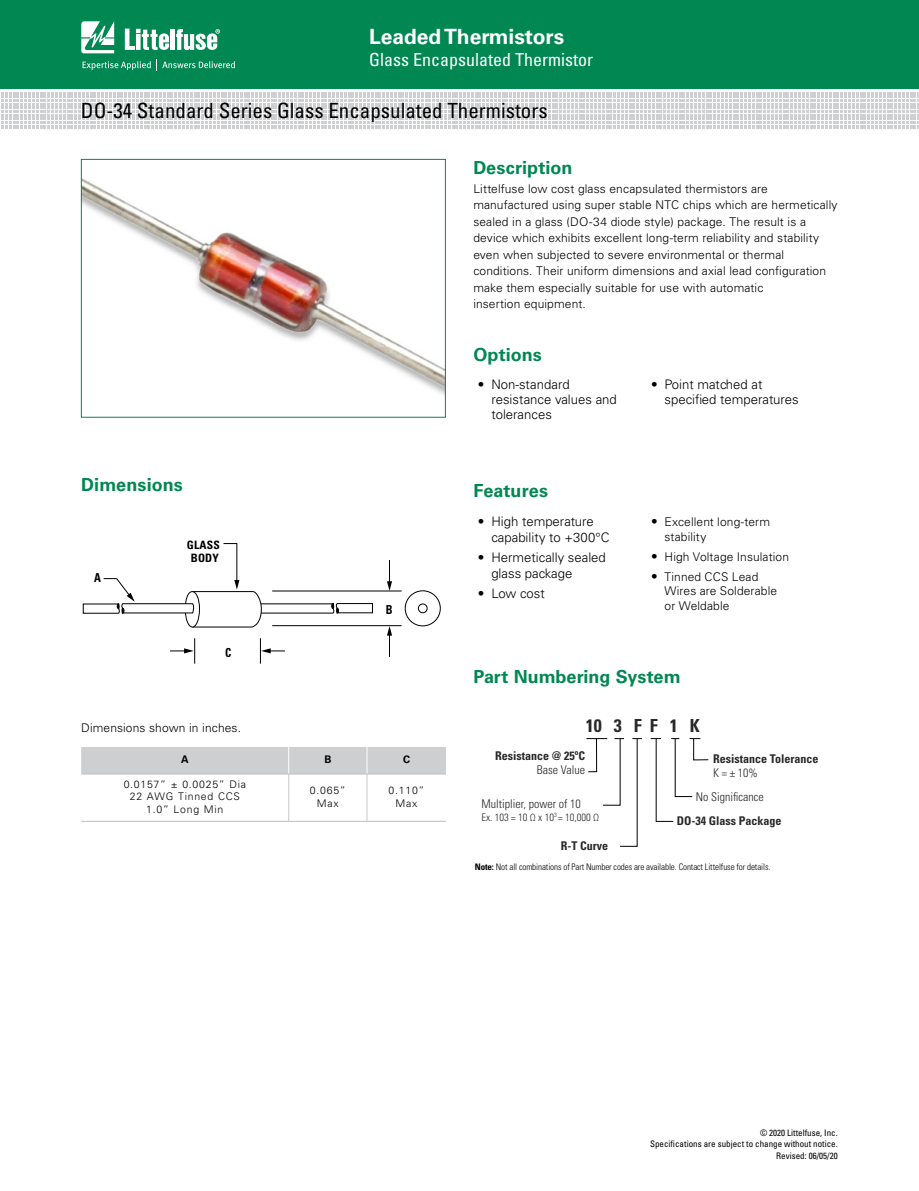
<style>
.page{position:relative;width:919px;height:1191px;background:#fff}
.page>*{position:absolute;margin:0;border:0;box-sizing:border-box;transform-origin:0 0}
.t1{font:condensed 21px "Univers LT Std";color:#000}
.t2{font:700 21px "Univers LT Std";color:#fff}
.t3{font:700 18px "Univers LT Std";color:#008752}
.t4{font:condensed 18px "Univers LT Std";color:#fff}
.t5{font:700 condensed 18px "Univers LT Std";color:#292829}
.t6{font:700 condensed 14.1px "Univers LT Std";color:#000}
.t7{font:300 13.2px/15px "Univers LT Std";color:#000}
.t8{font:700 condensed 12.45px "Univers LT Std";color:#000;scale:.9 1}
.t9{font:300 12px/16.5px "Univers LT Std";letter-spacing:.01em;color:#000}
.t10{font:700 condensed 12px "Univers LT Std";color:#292829}
.t11{font:300 condensed 12px "Univers LT Std";color:#292829}
.t12{font:700 condensed 11.55px/13.4px "Univers LT Std";letter-spacing:.025em;color:#000;text-align:center}
.t13{font:300 10.5px/12.6px "Univers LT Std";letter-spacing:.07em;color:#000;text-align:center}
.t14{font:300 condensed 10.5px "Univers LT Std";color:#292829}
.t15{font:700 10.5px "Univers LT Std";color:#000}
.t16{font:700 condensed 9.75px "Univers LT Std";color:#000}
.t17{font:condensed 9px/10.8px "Univers LT Std";color:#000;text-align:right}
.t18{font:300 condensed 9px "Univers LT Std";letter-spacing:-.01em;color:#000}
.s1{font-size:13.2px}
.s2{font-weight:700}
</style>
<div class="page">
<div style="left:0;top:0;width:918px;height:89px;background:#008752"></div>
<svg style="left:1px;top:92px;width:917px;height:35px"></svg>
<svg style="left:81px;top:21px;width:33px;height:32px"></svg>
<div style="left:170px;top:29px;width:5px;height:21px;background:#fff"></div>
<svg style="left:176px;top:29px;width:44px;height:21px"></svg>
<svg style="left:125px;top:29px;width:44px;height:21px"></svg>
<svg style="left:83px;top:60px;width:152px;height:11px"></svg>
<img style="left:83px;top:179px;width:360px;height:216px">
<div style="left:81px;top:159px;width:364px;height:258px;border:1px solid #008752"></div>
<hr style="left:81px;top:821px;width:208px;height:1px;background:#bcbec0">
<hr style="left:289px;top:821px;width:78px;height:1px;background:#bcbec0">
<hr style="left:367px;top:821px;width:79px;height:1px;background:#bcbec0">
<div style="left:81px;top:747px;width:365px;height:26px;background:#cdcfd0"></div>
<hr style="left:81px;top:773px;width:208px;height:1px;background:#bcbec0">
<hr style="left:289px;top:773px;width:78px;height:1px;background:#bcbec0">
<hr style="left:367px;top:773px;width:79px;height:1px;background:#bcbec0">
<hr style="left:288px;top:774px;width:1px;height:47px;background:#c7c8ca">
<hr style="left:367px;top:774px;width:1px;height:47px;background:#c7c8ca">
<svg style="left:170px;top:638px;width:25px;height:25px"></svg>
<svg style="left:260px;top:638px;width:25px;height:25px"></svg>
<hr style="left:272px;top:591px;width:129px;height:1px;background:#000">
<hr style="left:272px;top:625px;width:129px;height:1px;background:#000">
<svg style="left:387px;top:560px;width:5px;height:31px"></svg>
<svg style="left:387px;top:626px;width:5px;height:31px"></svg>
<svg style="left:223px;top:543px;width:14px;height:1px"></svg>
<div style="left:405px;top:590px;width:35px;height:36px;border:1px solid #000;border-radius:50%"></div>
<div style="left:418px;top:604px;width:9px;height:9px;border:1px solid #000;border-radius:50%"></div>
<hr style="left:236px;top:544px;width:1px;height:38px;background:#000">
<svg style="left:83px;top:578px;width:289px;height:49px"></svg>
<svg style="left:650px;top:738px;width:58px;height:83px"></svg>
<svg style="left:586px;top:738px;width:56px;height:108px"></svg>
<h1 class="t2" style="left:369px;top:24px;width:197px">Leaded Thermistors</h1>
<h2 class="t4" style="left:369px;top:48px;width:225px">Glass Encapsulated Thermistor</h2>
<h1 class="t1" style="left:81px;top:97px;width:468px">DO-34 Standard Series Glass Encapsulated Thermistors</h1>
<h2 class="t3" style="left:473px;top:157px;width:101px">Description</h2>
<p class="t9" style="left:473px;top:180px;width:365px">Littelfuse low cost glass encapsulated thermistors are manufactured using super stable NTC chips which are hermetically sealed in a glass (DO-34 diode style) package. The result is a device which exhibits excellent long-term reliability and stability even when subjected to severe environmental or thermal conditions. Their uniform dimensions and axial lead configuration make them especially suitable for use with automatic<br>insertion equipment.</p>
<h2 class="t3" style="left:81px;top:473px;width:103px">Dimensions</h2>
<p class="t8" style="left:94px;top:570px;width:9px">A</p>
<p class="t12" style="left:187px;top:538px;width:35px">GLASS<br>BODY</p>
<p class="t8" style="left:225px;top:645px;width:8px">C</p>
<p class="t9" style="left:81px;top:719px;width:161px">Dimensions shown in inches.</p>
<p class="t6" style="left:143px;top:728px;width:10px">A</p>
<p class="t8" style="left:386px;top:602px;width:9px">B</p>
<p class="t15" style="left:181px;top:753px;width:9px">A</p>
<p class="t15" style="left:324px;top:753px;width:9px">B</p>
<p class="t15" style="left:403px;top:753px;width:9px">C</p>
<p class="t13" style="left:124px;top:778px;width:124px">0.0157” ± 0.0025” Dia<br>22 AWG Tinned CCS<br>1.0” Long Min</p>
<p class="t13" style="left:310px;top:784px;width:37px">0.065”<br>Max</p>
<p class="t13" style="left:388px;top:784px;width:37px">0.110”<br>Max</p>
<p class="t8" style="left:230px;top:773px;width:26px">MAX</p>
<p class="t16" style="left:108px;top:777px;width:103px">Tinned CCS 1.0” Long Min</p>
<h2 class="t3" style="left:473px;top:344px;width:70px">Options</h2>
<p class="t7" style="left:491px;top:377px;width:127px;text-indent:-14px">• Non-standard resistance values and tolerances</p>
<p class="t7" style="left:664px;top:377px;width:136px;text-indent:-14px">• Point matched at specified temperatures</p>
<h2 class="t3" style="left:473px;top:480px;width:76px">Features</h2>
<p class="t7" style="left:491px;top:513px;width:120px;line-height:15.8px;text-indent:-14px">• High temperature capability to +300°C</p>
<p class="t7" style="left:491px;top:549px;width:116px;line-height:15.8px;text-indent:-14px">• Hermetically sealed glass package</p>
<p class="t7" style="left:478px;top:586px;width:68px">• Low cost</p>
<p class="t9" style="left:664px;top:514px;width:107px;line-height:14.4px;text-indent:-13px"><span class="s1">•</span> Excellent long-term stability</p>
<p class="t9" style="left:651px;top:548px;width:139px"><span class="s1">•</span> High Voltage Insulation</p>
<p class="t9" style="left:664px;top:569px;width:114px;line-height:14.4px;text-indent:-14px"><span class="s1">•</span> Tinned CCS Lead<br>Wires are Solderable or Weldable</p>
<h2 class="t3" style="left:473px;top:666px;width:209px">Part Numbering System</h2>
<h2 class="t5" style="left:585px;top:714px;width:115px">10 3 F F 1 K</h2>
<p class="t10" style="left:495px;top:748px;width:91px">Resistance @ 25ºC</p>
<p class="t11" style="left:537px;top:763px;width:50px">Base Value</p>
<p class="t10" style="left:713px;top:751px;width:107px">Resistance Tolerance</p>
<p class="t11" style="left:713px;top:766px;width:46px">K = ± 10%</p>
<p class="t11" style="left:481px;top:796px;width:101px">Multiplier, power of 10</p>
<p class="t14" style="left:481px;top:810px;width:119px">Ex. 103 = 10 Ω x 10<sup>3</sup> = 10,000 Ω</p>
<p class="t10" style="left:561px;top:838px;width:49px">R-T Curve</p>
<p class="t11" style="left:695px;top:789px;width:69px">No Significance</p>
<p class="t10" style="left:676px;top:813px;width:106px">DO-34 Glass Package</p>
<p class="t18" style="left:475px;top:862px;width:297px"><span class="s2">Note:</span> Not all combinations of Part Number codes are available. Contact Littelfuse for details.</p>
<p class="t17" style="left:650px;top:1127px;width:189px">© 2020 Littelfuse, Inc.<br>Specifications are subject to change without notice.</p>
<p class="t17" style="left:776px;top:1150px;width:63px">Revised: 06/05/20</p>
</div>
